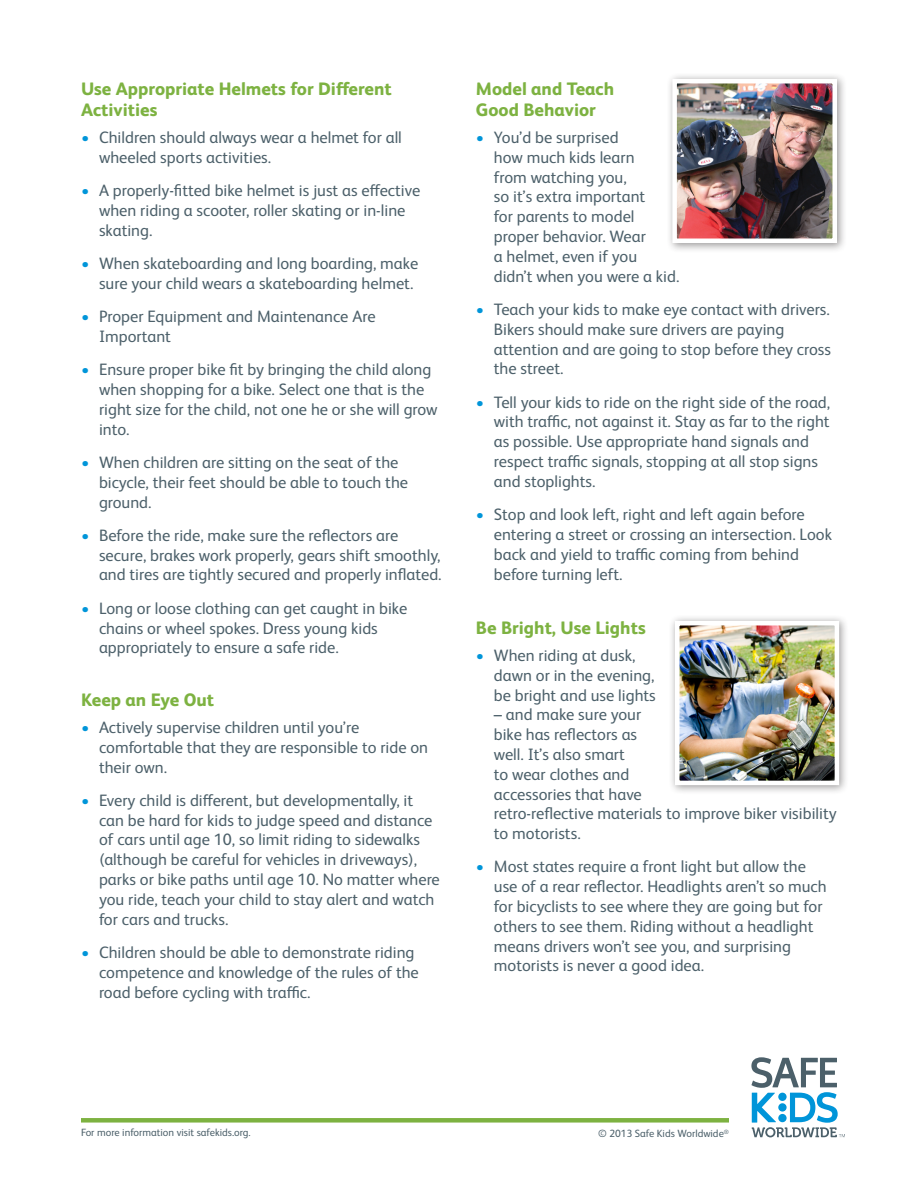
<style>
.page{position:relative;width:918px;height:1188px;background:#fff}
.page>*{position:absolute;margin:0;border:0;box-sizing:border-box;transform-origin:0 0}
.SUBHEAD{font:800 18px/21.6px "FS Albert Pro";color:#7db241}
.COLOR_BULLETS__GRAY{font:16.5px/19.8px "FS Albert Pro";color:#4c606a}
.t1{font:10.5px "FS Albert Pro";color:#4c606a}
.t2{font:6.15px "FS Albert Pro";color:#4c606a}
.s1{color:#0095d9}
</style>
<div class="page">
<div style="left:81px;top:1118px;width:648px;height:5px;background:#7db241"></div>
<svg style="left:751px;top:1057px;width:94px;height:80px"></svg>
<div style="left:666px;top:73px;width:181px;height:180px;background:#231f20;opacity:.45"></div>
<img style="left:677px;top:84px;width:155px;height:154px">
<div style="left:672px;top:79px;width:165px;height:164px;border:4px solid #fff"></div>
<div style="left:669px;top:615px;width:180px;height:180px;background:#231f20;opacity:.45"></div>
<img style="left:680px;top:626px;width:154px;height:154px">
<div style="left:675px;top:621px;width:164px;height:164px;border:4px solid #fff"></div>
<p class="SUBHEAD" style="left:81px;top:77px;width:312px">Use Appropriate Helmets for Different<br>Activities</p>
<p class="COLOR_BULLETS__GRAY" style="left:99px;top:126px;width:304px;text-indent:-18px"><span class="s1">•</span> Children should always wear a helmet for all wheeled sports activities.</p>
<p class="COLOR_BULLETS__GRAY" style="left:99px;top:179px;width:323px;text-indent:-18px"><span class="s1">•</span> A properly-fitted bike helmet is just as effective when riding a scooter, roller skating or in-line skating.</p>
<p class="COLOR_BULLETS__GRAY" style="left:81px;top:252px;width:339px;text-align:right"><span class="s1">•</span> When skateboarding and long boarding, make sure your child wears a skateboarding helmet.</p>
<p class="COLOR_BULLETS__GRAY" style="left:99px;top:305px;width:278px;text-indent:-18px"><span class="s1">•</span> Proper Equipment and Maintenance Are<br>Important</p>
<p class="COLOR_BULLETS__GRAY" style="left:99px;top:358px;width:340px;text-indent:-18px"><span class="s1">•</span> Ensure proper bike fit by bringing the child along when shopping for a bike. Select one that is the right size for the child, not one he or she will grow into.</p>
<p class="COLOR_BULLETS__GRAY" style="left:99px;top:451px;width:311px;text-indent:-18px"><span class="s1">•</span> When children are sitting on the seat of the bicycle, their feet should be able to touch the ground.</p>
<p class="COLOR_BULLETS__GRAY" style="left:99px;top:524px;width:344px;text-indent:-18px"><span class="s1">•</span> Before the ride, make sure the reflectors are secure, brakes work properly, gears shift smoothly, and tires are tightly secured and properly inflated.</p>
<p class="COLOR_BULLETS__GRAY" style="left:99px;top:597px;width:310px;text-indent:-18px"><span class="s1">•</span> Long or loose clothing can get caught in bike chains or wheel spokes. Dress young kids appropriately to ensure a safe ride.</p>
<p class="SUBHEAD" style="left:81px;top:688px;width:135px">Keep an Eye Out</p>
<p class="COLOR_BULLETS__GRAY" style="left:99px;top:716px;width:331px;text-indent:-18px"><span class="s1">•</span> Actively supervise children until you’re comfortable that they are responsible to ride on their own.</p>
<p class="COLOR_BULLETS__GRAY" style="left:99px;top:789px;width:342px;text-indent:-18px"><span class="s1">•</span> Every child is different, but developmentally, it can be hard for kids to judge speed and distance of cars until age 10, so limit riding to sidewalks (although be careful for vehicles in driveways), parks or bike paths until age 10. No matter where you ride, teach your child to stay alert and watch for cars and trucks.</p>
<p class="COLOR_BULLETS__GRAY" style="left:99px;top:941px;width:321px;text-indent:-18px"><span class="s1">•</span> Children should be able to demonstrate riding competence and knowledge of the rules of the road before cycling with traffic.</p>
<p class="SUBHEAD" style="left:476px;top:77px;width:140px">Model and Teach<br>Good Behavior</p>
<p class="COLOR_BULLETS__GRAY" style="left:494px;top:126px;width:187px;text-indent:-18px"><span class="s1">•</span> You’d be surprised<br>how much kids learn<br>from watching you,<br>so it’s extra important<br>for parents to model proper behavior. Wear<br>a helmet, even if you didn’t when you were a kid.</p>
<p class="COLOR_BULLETS__GRAY" style="left:494px;top:298px;width:339px;text-indent:-18px"><span class="s1">•</span> Teach your kids to make eye contact with drivers.<br>Bikers should make sure drivers are paying attention and are going to stop before they cross the street.</p>
<p class="COLOR_BULLETS__GRAY" style="left:494px;top:391px;width:338px;text-indent:-18px"><span class="s1">•</span> Tell your kids to ride on the right side of the road, with traffic, not against it. Stay as far to the right as possible. Use appropriate hand signals and respect traffic signals, stopping at all stop signs and stoplights.</p>
<p class="COLOR_BULLETS__GRAY" style="left:494px;top:503px;width:340px;text-indent:-18px"><span class="s1">•</span> Stop and look left, right and left again before entering a street or crossing an intersection. Look back and yield to traffic coming from behind before turning left.</p>
<p class="SUBHEAD" style="left:476px;top:616px;width:171px">Be Bright, Use Lights</p>
<p class="COLOR_BULLETS__GRAY" style="left:494px;top:644px;width:164px;text-indent:-18px"><span class="s1">•</span> When riding at dusk, dawn or in the evening, be bright and use lights</p>
<p class="COLOR_BULLETS__GRAY" style="left:494px;top:704px;width:344px">– and make sure your<br>bike has reflectors as<br>well. It’s also smart<br>to wear clothes and<br>accessories that have<br>retro-reflective materials to improve biker visibility to motorists.</p>
<p class="COLOR_BULLETS__GRAY" style="left:494px;top:856px;width:334px;text-indent:-18px"><span class="s1">•</span> Most states require a front light but allow the use of a rear reflector. Headlights aren’t so much for bicyclists to see where they are going but for others to see them. Riding without a headlight means drivers won’t see you, and surprising motorists is never a good idea.</p>
<p class="t1" style="left:81px;top:1125px;width:171px">For more information visit safekids.org.</p>
<p class="t2" style="left:724px;top:1127px;width:7px">®</p>
<p class="t1" style="left:598px;top:1126px;width:127px">© 2013 Safe Kids Worldwide</p>
</div>
